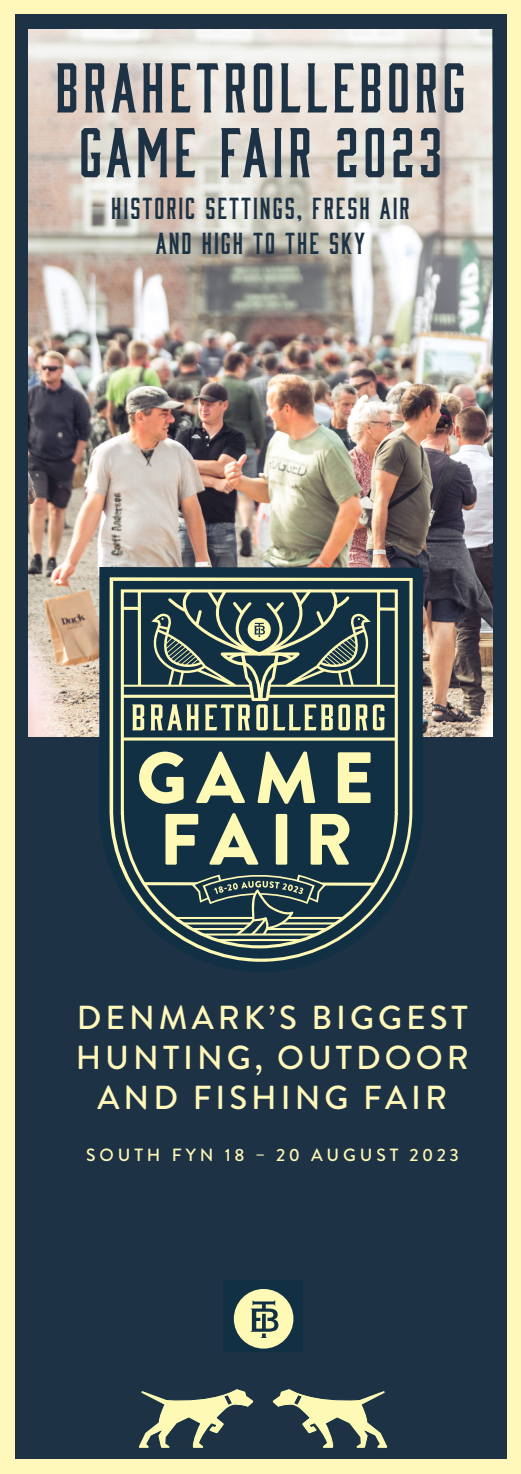
<style>
.page{position:relative;width:521px;height:1474px;background:#fff}
.page>*{position:absolute;margin:0;border:0;box-sizing:border-box;transform-origin:0 0}
.t1{font:900 241.33px "Brandon Grotesque";color:#fff9b6}
.t2{font:64.75px/64.8px "Bourbon";letter-spacing:.07em;color:#1d3244;text-align:center}
.t3{font:500 33.25px/39.9px "Brandon Grotesque";letter-spacing:.12em;color:#fff8ba;text-align:center}
.t4{font:28px/35px "Bourbon";letter-spacing:.07em;color:#1d3244;text-align:center}
.t5{font:500 17.68px "Brandon Grotesque";letter-spacing:.22em;color:#fff9b6}
</style>
<div class="page">
<div style="left:0;top:0;width:521px;height:1473px;background:#fff8ba"></div>
<div style="left:15px;top:15px;width:491px;height:1443px;background:#1d3244"></div>
<svg style="left:272px;top:1389px;width:116px;height:59px"></svg>
<svg style="left:138px;top:1389px;width:116px;height:59px"></svg>
<svg style="left:223px;top:1280px;width:80px;height:71px"></svg>
<img style="left:29px;top:30px;width:463px;height:707px">
<svg style="left:99px;top:567px;width:324px;height:405px"></svg>
<svg style="left:113px;top:581px;width:296px;height:377px;fill:#113043"></svg>
<svg style="left:119px;top:546px;width:280px;height:403px"></svg>
<svg style="left:139px;top:751px;width:45px;height:52px"></svg>
<svg style="left:196px;top:751px;width:49px;height:52px"></svg>
<svg style="left:257px;top:751px;width:58px;height:52px"></svg>
<svg style="left:338px;top:752px;width:32px;height:51px"></svg>
<svg style="left:165px;top:814px;width:33px;height:50px"></svg>
<svg style="left:209px;top:813px;width:50px;height:51px"></svg>
<div style="left:276px;top:814px;width:11px;height:50px;background:#fff9b6"></div>
<svg style="left:311px;top:814px;width:38px;height:50px"></svg>
<hr style="left:122px;top:737px;width:274px;height:3px;background:#fff9b6">
<svg style="left:122px;top:694px;width:274px;height:4px"></svg>
<hr style="left:122px;top:684px;width:274px;height:2px;background:#fff9b6">
<hr style="left:145px;top:882px;width:229px;height:3px;background:#fff9b6">
<hr style="left:122px;top:607px;width:18px;height:3px;background:#fff9b6">
<hr style="left:379px;top:607px;width:17px;height:3px;background:#fff9b6">
<svg style="left:132px;top:586px;width:253px;height:144px"></svg>
<hr style="left:174px;top:916px;width:169px;height:3px;background:#fff9b6">
<hr style="left:182px;top:922px;width:153px;height:2px;background:#fff9b6">
<hr style="left:192px;top:928px;width:136px;height:2px;background:#fff9b6">
<hr style="left:216px;top:939px;width:88px;height:2px;background:#fff9b6">
<svg style="left:192px;top:871px;width:134px;height:64px"></svg>
<p class="t2" style="left:55px;top:52px;width:412px">BRAHETROLLEBORG<br>GAME FAIR 2023</p>
<p class="t4" style="left:111px;top:189px;width:300px">HISTORIC SETTINGS, FRESH AIR<br>AND HIGH TO THE SKY</p>
<p class="t1" style="left:60px;top:898px;width:223px">IP</p>
<p class="t3" style="left:76px;top:998px;width:395px">DENMARK’S BIGGEST<br>HUNTING, OUTDOOR<br>AND FISHING FAIR</p>
<p class="t5" style="left:86px;top:1142px;width:374px">SOUTH FYN 18 – 20 AUGUST 2023</p>
</div>
